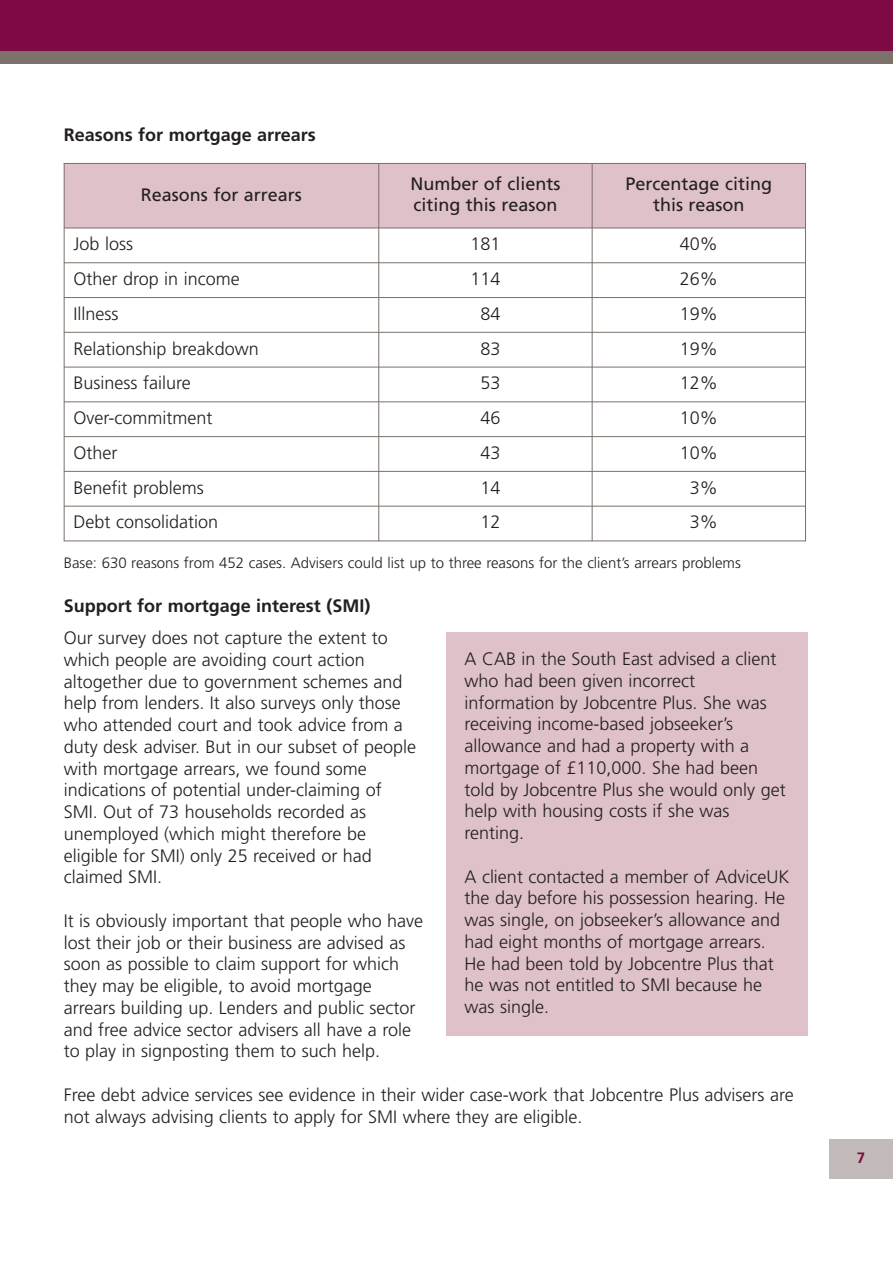
<style>
.page{position:relative;width:893px;height:1263px;background:#fff}
.page>*{position:absolute;margin:0;border:0;box-sizing:border-box;transform-origin:0 0}
.t1{font:300 18px/21.8px "Frutiger";color:#231f20}
.t2{font:18px/21.8px "Frutiger";color:#231f20}
.t3{font:700 18px "Frutiger";color:#231f20}
.t4{font:300 15px "Frutiger";color:#231f20}
.t5{font:700 15px "Frutiger";color:#7d0a42}
</style>
<div class="page">
<div style="left:829px;top:1139px;width:64px;height:39px;background:#c2bbb9"></div>
<div style="left:64px;top:163px;width:315px;height:65px;background:#dec1c9"></div>
<div style="left:379px;top:163px;width:213px;height:65px;background:#dec1c9"></div>
<div style="left:592px;top:163px;width:214px;height:65px;background:#dec1c9"></div>
<hr style="left:64px;top:163px;width:1px;height:378px;background:#7d716c">
<hr style="left:378px;top:163px;width:1px;height:378px;background:#7d716c">
<hr style="left:592px;top:163px;width:1px;height:378px;background:#7d716c">
<hr style="left:805px;top:163px;width:1px;height:378px;background:#7d716c">
<hr style="left:64px;top:163px;width:742px;height:1px;background:#7d716c">
<hr style="left:64px;top:228px;width:742px;height:1px;background:#7d716c">
<hr style="left:64px;top:262px;width:742px;height:1px;background:#7d716c">
<hr style="left:64px;top:297px;width:742px;height:1px;background:#7d716c">
<hr style="left:64px;top:332px;width:742px;height:1px;background:#7d716c">
<hr style="left:64px;top:367px;width:742px;height:1px;background:#7d716c">
<hr style="left:64px;top:401px;width:742px;height:1px;background:#7d716c">
<hr style="left:64px;top:436px;width:742px;height:1px;background:#7d716c">
<hr style="left:64px;top:471px;width:742px;height:1px;background:#7d716c">
<hr style="left:64px;top:506px;width:742px;height:1px;background:#7d716c">
<hr style="left:64px;top:540px;width:742px;height:1px;background:#7d716c">
<div style="left:0;top:0;width:893px;height:64px;background:#7d716c"></div>
<div style="left:0;top:0;width:893px;height:51px;background:#7d0a42"></div>
<div style="left:446px;top:632px;width:362px;height:404px;background:#dec1c9"></div>
<p class="t3" style="left:64px;top:128px;width:254px">Reasons for mortgage arrears</p>
<p class="t2" style="left:141px;top:185px;width:163px">Reasons for arrears</p>
<p class="t2" style="left:410px;top:174px;width:151px">Number of clients citing this reason</p>
<p class="t2" style="left:626px;top:174px;width:148px;text-align:center">Percentage citing this reason</p>
<p class="t1" style="left:74px;top:234px;width:61px">Job loss</p>
<p class="t1" style="left:470px;top:234px;width:32px">181</p>
<p class="t1" style="left:680px;top:234px;width:40px">40%</p>
<p class="t1" style="left:74px;top:269px;width:168px">Other drop in income</p>
<p class="t1" style="left:470px;top:269px;width:32px">114</p>
<p class="t1" style="left:680px;top:269px;width:40px">26%</p>
<p class="t1" style="left:74px;top:304px;width:46px">Illness</p>
<p class="t1" style="left:480px;top:304px;width:22px">84</p>
<p class="t1" style="left:680px;top:304px;width:40px">19%</p>
<p class="t1" style="left:74px;top:339px;width:187px">Relationship breakdown</p>
<p class="t1" style="left:480px;top:339px;width:22px">83</p>
<p class="t1" style="left:680px;top:339px;width:40px">19%</p>
<p class="t1" style="left:74px;top:374px;width:119px">Business failure</p>
<p class="t1" style="left:480px;top:374px;width:22px">53</p>
<p class="t1" style="left:680px;top:374px;width:40px">12%</p>
<p class="t1" style="left:74px;top:408px;width:140px">Over-commitment</p>
<p class="t1" style="left:480px;top:408px;width:22px">46</p>
<p class="t1" style="left:680px;top:408px;width:40px">10%</p>
<p class="t1" style="left:74px;top:443px;width:45px">Other</p>
<p class="t1" style="left:480px;top:443px;width:22px">43</p>
<p class="t1" style="left:680px;top:443px;width:40px">10%</p>
<p class="t1" style="left:74px;top:478px;width:132px">Benefit problems</p>
<p class="t1" style="left:480px;top:478px;width:22px">14</p>
<p class="t1" style="left:690px;top:478px;width:30px">3%</p>
<p class="t1" style="left:74px;top:513px;width:146px">Debt consolidation</p>
<p class="t1" style="left:480px;top:513px;width:22px">12</p>
<p class="t1" style="left:690px;top:513px;width:30px">3%</p>
<p class="t4" style="left:64px;top:557px;width:679px">Base: 630 reasons from 452 cases. Advisers could list up to three reasons for the client’s arrears problems</p>
<p class="t3" style="left:64px;top:598px;width:308px">Support for mortgage interest (SMI)</p>
<p class="t1" style="left:64px;top:628px;width:354px">Our survey does not capture the extent to which people are avoiding court action altogether due to government schemes and help from lenders. It also surveys only those who attended court and took advice from a duty desk adviser. But in our subset of people with mortgage arrears, we found some indications of potential under-claiming of SMI. Out of 73 households recorded as unemployed (which might therefore be eligible for SMI) only 25 received or had claimed SMI.</p>
<p class="t1" style="left:64px;top:911px;width:361px">It is obviously important that people who have lost their job or their business are advised as soon as possible to claim support for which they may be eligible, to avoid mortgage arrears building up. Lenders and public sector and free advice sector advisers all have a role to play in signposting them to such help.</p>
<p class="t1" style="left:64px;top:1085px;width:731px">Free debt advice services see evidence in their wider case-work that Jobcentre Plus advisers are not always advising clients to apply for SMI where they are eligible.</p>
<p class="t1" style="left:464px;top:649px;width:323px">A CAB in the South East advised a client who had been given incorrect information by Jobcentre Plus. She was receiving income-based jobseeker’s allowance and had a property with a mortgage of £110,000. She had been told by Jobcentre Plus she would only get help with housing costs if she was renting.</p>
<p class="t1" style="left:464px;top:867px;width:326px">A client contacted a member of AdviceUK the day before his possession hearing. He was single, on jobseeker’s allowance and had eight months of mortgage arrears.<br>He had been told by Jobcentre Plus that he was not entitled to SMI because he was single.</p>
<p class="t5" style="left:857px;top:1151px;width:10px">7</p>
</div>
